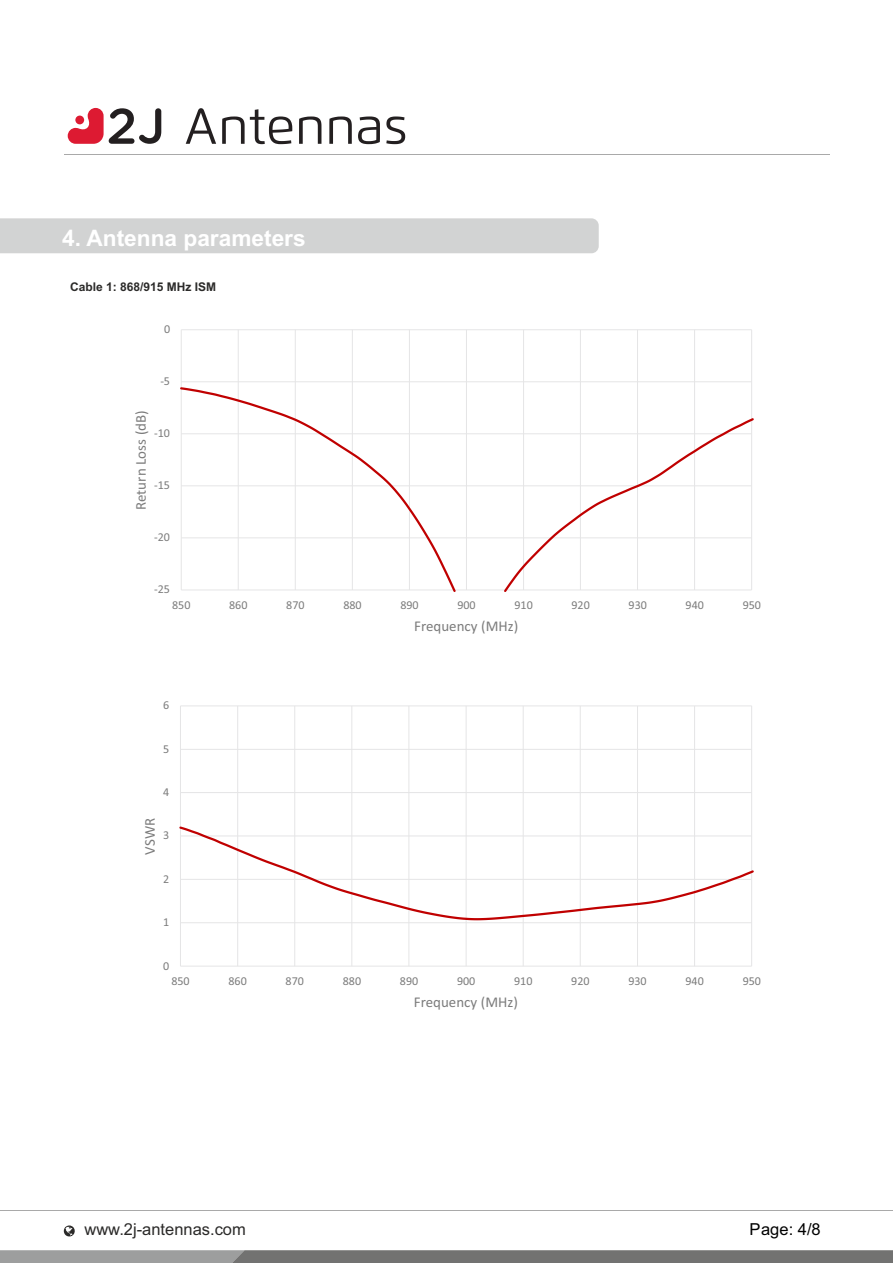
<style>
.page{position:relative;width:893px;height:1263px;background:#fff}
.page>*{position:absolute;margin:0;border:0;box-sizing:border-box;transform-origin:0 0}
.t1{font:700 22.65px "Arial";color:#fff}
.t2{font:16.5px "Arial";color:#2b2a29}
.t3{font:16.5px "Arial";color:#000}
.t4{font:15px "Calibri";color:#7c7c7c}
.t5{font:12px "Calibri";color:#7c7c7c}
.t6{font:700 12px "Arial";color:#2b2a29}
</style>
<div class="page">
<svg style="left:0;top:1250px;width:893px;height:13px;background:#7f807f"></svg>
<hr style="left:0;top:1210px;width:893px;height:1px;background:#a9a9a9">
<svg style="left:63px;top:1225px;width:12px;height:11px"></svg>
<div style="left:0;top:218px;width:599px;height:35px;background:#d2d3d3"></div>
<hr style="left:181px;top:381px;width:571px;height:1px;background:#e5e5e6">
<hr style="left:181px;top:329px;width:571px;height:1px;background:#e5e5e6">
<hr style="left:238px;top:330px;width:1px;height:260px;background:#e5e5e6">
<hr style="left:295px;top:330px;width:1px;height:260px;background:#e5e5e6">
<hr style="left:352px;top:330px;width:1px;height:260px;background:#e5e5e6">
<hr style="left:409px;top:330px;width:1px;height:260px;background:#e5e5e6">
<hr style="left:466px;top:330px;width:1px;height:260px;background:#e5e5e6">
<hr style="left:523px;top:330px;width:1px;height:260px;background:#e5e5e6">
<hr style="left:580px;top:330px;width:1px;height:260px;background:#e5e5e6">
<hr style="left:637px;top:330px;width:1px;height:260px;background:#e5e5e6">
<hr style="left:694px;top:330px;width:1px;height:260px;background:#e5e5e6">
<hr style="left:751px;top:330px;width:1px;height:260px;background:#e5e5e6">
<hr style="left:181px;top:330px;width:1px;height:260px;background:#e5e5e6">
<svg style="left:180px;top:387px;width:574px;height:205px"></svg>
<hr style="left:180px;top:922px;width:572px;height:1px;background:#e5e5e6">
<hr style="left:180px;top:792px;width:572px;height:1px;background:#e5e5e6">
<hr style="left:180px;top:749px;width:572px;height:1px;background:#e5e5e6">
<hr style="left:180px;top:705px;width:572px;height:1px;background:#e5e5e6">
<hr style="left:237px;top:706px;width:1px;height:260px;background:#e5e5e6">
<hr style="left:294px;top:706px;width:1px;height:260px;background:#e5e5e6">
<hr style="left:351px;top:706px;width:1px;height:260px;background:#e5e5e6">
<hr style="left:408px;top:706px;width:1px;height:260px;background:#e5e5e6">
<hr style="left:466px;top:706px;width:1px;height:260px;background:#e5e5e6">
<hr style="left:523px;top:706px;width:1px;height:260px;background:#e5e5e6">
<hr style="left:580px;top:706px;width:1px;height:260px;background:#e5e5e6">
<hr style="left:637px;top:706px;width:1px;height:260px;background:#e5e5e6">
<hr style="left:694px;top:706px;width:1px;height:260px;background:#e5e5e6">
<hr style="left:751px;top:706px;width:1px;height:260px;background:#e5e5e6">
<hr style="left:180px;top:706px;width:1px;height:260px;background:#e5e5e6">
<hr style="left:180px;top:966px;width:572px;height:1px;background:#e5e5e6">
<svg style="left:179px;top:825px;width:575px;height:96px"></svg>
<hr style="left:64px;top:154px;width:765px;height:1px;background:#a9a9a9">
<svg style="left:68px;top:108px;width:93px;height:36px"></svg>
<div style="left:75px;top:116px;width:9px;height:8px;background:#dd1a32;border-radius:50%"></div>
<svg style="left:186px;top:108px;width:219px;height:36px"></svg>
<h1 class="t1" style="left:62px;top:230px;width:245px">4. Antenna parameters</h1>
<p class="t6" style="left:70px;top:282px;width:148px">Cable 1: 868/915 MHz ISM</p>
<p class="t5" style="left:164px;top:324px;width:8px">0</p>
<p class="t5" style="left:160px;top:376px;width:11px">-5</p>
<p class="t4" style="left:134px;top:510px;width:101px;rotate:-90deg">Return Loss (dB)</p>
<p class="t5" style="left:154px;top:428px;width:17px">-10</p>
<p class="t5" style="left:154px;top:480px;width:17px">-15</p>
<p class="t5" style="left:154px;top:532px;width:17px">-20</p>
<p class="t5" style="left:154px;top:584px;width:17px">-25</p>
<p class="t5" style="left:172px;top:600px;width:20px">850</p>
<p class="t5" style="left:229px;top:600px;width:20px">860</p>
<p class="t5" style="left:286px;top:600px;width:20px">870</p>
<p class="t5" style="left:343px;top:600px;width:20px">880</p>
<p class="t5" style="left:400px;top:600px;width:20px">890</p>
<p class="t5" style="left:457px;top:600px;width:20px">900</p>
<p class="t5" style="left:514px;top:600px;width:20px">910</p>
<p class="t5" style="left:571px;top:600px;width:20px">920</p>
<p class="t5" style="left:629px;top:600px;width:20px">930</p>
<p class="t5" style="left:686px;top:600px;width:20px">940</p>
<p class="t5" style="left:743px;top:600px;width:20px">950</p>
<p class="t4" style="left:414px;top:620px;width:105px">Frequency (MHz)</p>
<p class="t5" style="left:163px;top:700px;width:8px">6</p>
<p class="t5" style="left:163px;top:744px;width:8px">5</p>
<p class="t5" style="left:163px;top:787px;width:8px">4</p>
<p class="t4" style="left:143px;top:854px;width:38px;rotate:-90deg">VSWR</p>
<p class="t5" style="left:163px;top:830px;width:8px">3</p>
<p class="t5" style="left:163px;top:874px;width:8px">2</p>
<p class="t5" style="left:163px;top:917px;width:8px">1</p>
<p class="t5" style="left:163px;top:960px;width:8px">0</p>
<p class="t5" style="left:171px;top:976px;width:20px">850</p>
<p class="t5" style="left:228px;top:976px;width:20px">860</p>
<p class="t5" style="left:286px;top:976px;width:20px">870</p>
<p class="t5" style="left:343px;top:976px;width:20px">880</p>
<p class="t5" style="left:400px;top:976px;width:20px">890</p>
<p class="t5" style="left:457px;top:976px;width:20px">900</p>
<p class="t5" style="left:514px;top:976px;width:20px">910</p>
<p class="t5" style="left:571px;top:976px;width:20px">920</p>
<p class="t5" style="left:628px;top:976px;width:20px">930</p>
<p class="t5" style="left:685px;top:976px;width:20px">940</p>
<p class="t5" style="left:743px;top:976px;width:20px">950</p>
<p class="t4" style="left:414px;top:996px;width:105px">Frequency (MHz)</p>
<h2 class="t2" style="left:84px;top:1223px;width:163px">www.2j-antennas.com</h2>
<h2 class="t3" style="left:749px;top:1223px;width:73px">Page: 4/8</h2>
</div>
